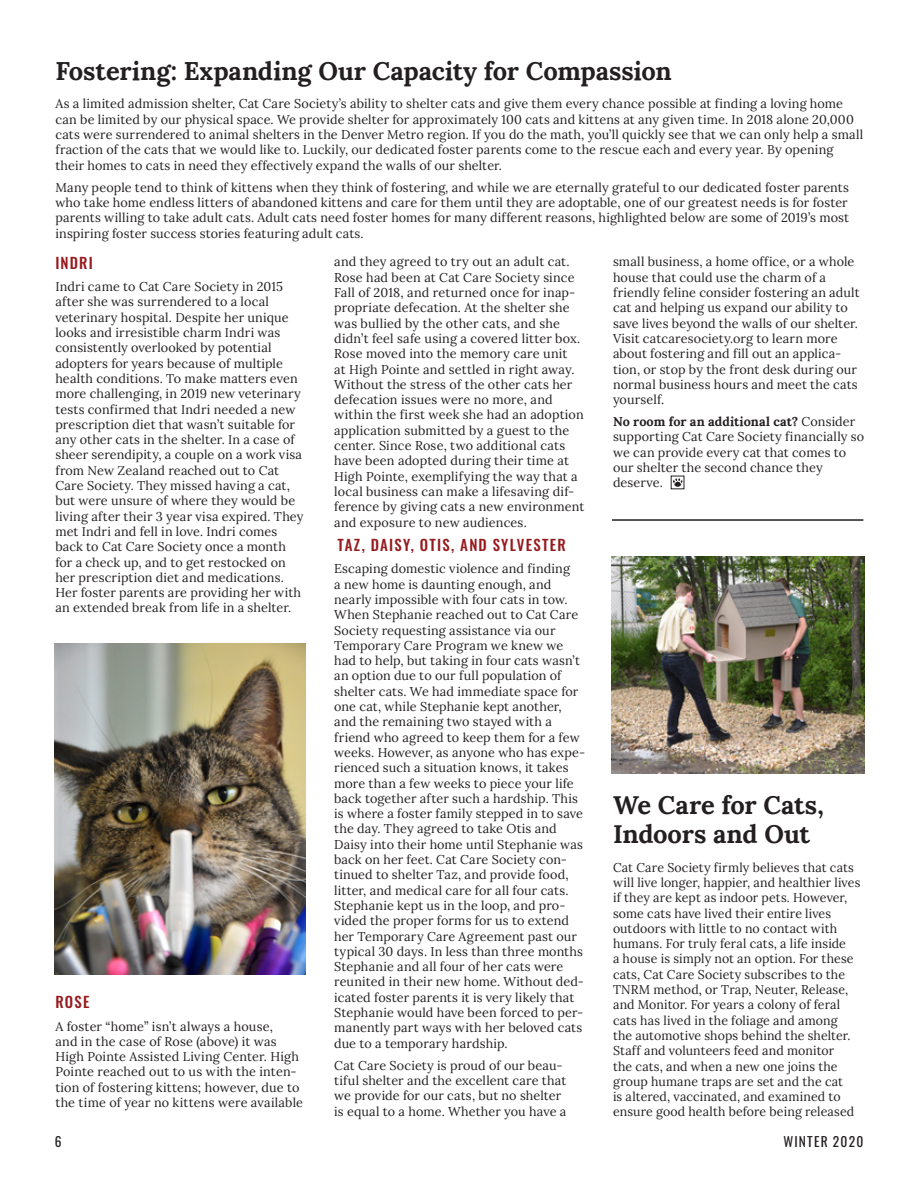
<style>
.page{position:relative;width:918px;height:1188px;background:#fff}
.page>*{position:absolute;margin:0;border:0;box-sizing:border-box;transform-origin:0 0}
.head_no_rule{font:700 25.5px/28.5px "Lora";letter-spacing:-.005em;color:#231f20}
.body_-_lora{font:500 15px "Oswald";letter-spacing:.09em;color:#961a1e}
.subhead{font:500 15px "Oswald";letter-spacing:.08em;color:#961a1e}
.t1{font:13.5px "Oswald";letter-spacing:.09em;color:#231f20}
.body_-_lora-2{font:12.75px/15.3px "Lora";letter-spacing:.01em;color:#231f20}
.subhead-2{font:12.75px/15.3px "Lora";letter-spacing:.01em;color:#231f20}
.s1{font-weight:700}
</style>
<div class="page">
<div style="left:674px;top:481px;width:7px;height:6px;background:#231f20;border-radius:50%"></div>
<svg style="left:673px;top:478px;width:9px;height:6px"></svg>
<img style="left:54px;top:644px;width:251px;height:331px">
<img style="left:612px;top:556px;width:252px;height:217px">
<hr style="left:612px;top:519px;width:251px;height:2px;background:#231f20">
<p class="head_no_rule" style="left:55px;top:54px;width:618px">Fostering: Expanding Our Capacity for Compassion</p>
<p class="body_-_lora-2" style="left:55px;top:95px;width:809px">As a limited admission shelter, Cat Care Society’s ability to shelter cats and give them every chance possible at finding a loving home can be limited by our physical space. We provide shelter for approximately 100 cats and kittens at any given time. In 2018 alone 20,000 cats were surrendered to animal shelters in the Denver Metro region. If you do the math, you’ll quickly see that we can only help a small fraction of the cats that we would like to. Luckily, our dedicated foster parents come to the rescue each and every year. By opening their homes to cats in need they effectively expand the walls of our shelter.</p>
<p class="body_-_lora-2" style="left:55px;top:179px;width:795px;text-align:justify">Many people tend to think of kittens when they think of fostering, and while we are eternally grateful to our dedicated foster parents who take home endless litters of abandoned kittens and care for them until they are adoptable, one of our greatest needs is for foster parents willing to take adult cats. Adult cats need foster homes for many different reasons, highlighted below are some of 2019’s most inspiring foster success stories featuring adult cats.</p>
<p class="subhead" style="left:55px;top:255px;width:39px">INDRI</p>
<p class="subhead-2" style="left:55px;top:278px;width:250px">Indri came to Cat Care Society in 2015 after she was surrendered to a local veterinary hospital. Despite her unique looks and irresistible charm Indri was consistently overlooked by potential adopters for years because of multiple health conditions. To make matters even more challenging, in 2019 new veterinary tests confirmed that Indri needed a new prescription diet that wasn’t suitable for any other cats in the shelter. In a case of sheer serendipity, a couple on a work visa from New Zealand reached out to Cat Care Society. They missed having a cat, but were unsure of where they would be living after their 3 year visa expired. They met Indri and fell in love. Indri comes back to Cat Care Society once a month for a check up, and to get restocked on her prescription diet and medications.<br>Her foster parents are providing her with an extended break from life in a shelter.</p>
<p class="body_-_lora-2" style="left:613px;top:253px;width:248px">small business, a home office, or a whole house that could use the charm of a friendly feline consider fostering an adult cat and helping us expand our ability to save lives beyond the walls of our shelter.<br>Visit catcaresociety.org to learn more about fostering and fill out an applica&shy;tion, or stop by the front desk during our normal business hours and meet the cats yourself.</p>
<p class="body_-_lora-2" style="left:613px;top:413px;width:253px"><span class="s1">No room for an additional cat?</span> Consider supporting Cat Care Society financially so we can provide every cat that comes to our shelter the second chance they deserve.</p>
<p class="body_-_lora-2" style="left:334px;top:253px;width:252px">and they agreed to try out an adult cat.<br>Rose had been at Cat Care Society since Fall of 2018, and returned once for inap&shy;propriate defecation. At the shelter she was bullied by the other cats, and she didn’t feel safe using a covered litter box.<br>Rose moved into the memory care unit<br>at High Pointe and settled in right away.<br>Without the stress of the other cats her defecation issues were no more, and within the first week she had an adoption application submitted by a guest to the center. Since Rose, two additional cats have been adopted during their time at High Pointe, exemplifying the way that a local business can make a lifesaving dif&shy;ference by giving cats a new environment and exposure to new audiences.</p>
<p class="body_-_lora" style="left:338px;top:537px;width:230px">TAZ, DAISY, OTIS, AND SYLVESTER</p>
<p class="body_-_lora-2" style="left:334px;top:560px;width:253px">Escaping domestic violence and finding<br>a new home is daunting enough, and nearly impossible with four cats in tow.<br>When Stephanie reached out to Cat Care Society requesting assistance via our Temporary Care Program we knew we had to help, but taking in four cats wasn’t an option due to our full population of shelter cats. We had immediate space for one cat, while Stephanie kept another, and the remaining two stayed with a friend who agreed to keep them for a few weeks. However, as anyone who has expe&shy;rienced such a situation knows, it takes more than a few weeks to piece your life back together after such a hardship. This is where a foster family stepped in to save the day. They agreed to take Otis and Daisy into their home until Stephanie was back on her feet. Cat Care Society con&shy;tinued to shelter Taz, and provide food, litter, and medical care for all four cats.<br>Stephanie kept us in the loop, and pro&shy;vided the proper forms for us to extend her Temporary Care Agreement past our typical 30 days. In less than three months Stephanie and all four of her cats were reunited in their new home. Without ded&shy;icated foster parents it is very likely that Stephanie would have been forced to per&shy;manently part ways with her beloved cats due to a temporary hardship.</p>
<p class="body_-_lora-2" style="left:334px;top:1057px;width:234px">Cat Care Society is proud of our beau&shy;tiful shelter and the excellent care that we provide for our cats, but no shelter is equal to a home. Whether you have a</p>
<p class="head_no_rule" style="left:613px;top:788px;width:212px">We Care for Cats,<br>Indoors and Out</p>
<p class="body_-_lora-2" style="left:613px;top:859px;width:249px">Cat Care Society firmly believes that cats will live longer, happier, and healthier lives if they are kept as indoor pets. However, some cats have lived their entire lives outdoors with little to no contact with humans. For truly feral cats, a life inside<br>a house is simply not an option. For these cats, Cat Care Society subscribes to the TNRM method, or Trap, Neuter, Release, and Monitor. For years a colony of feral cats has lived in the foliage and among<br>the automotive shops behind the shelter.<br>Staff and volunteers feed and monitor<br>the cats, and when a new one joins the group humane traps are set and the cat<br>is altered, vaccinated, and examined to ensure good health before being released</p>
<p class="subhead" style="left:55px;top:995px;width:36px">ROSE</p>
<p class="body_-_lora-2" style="left:55px;top:1017px;width:249px">A foster “home” isn’t always a house,<br>and in the case of Rose (above) it was High Pointe Assisted Living Center. High Pointe reached out to us with the inten&shy;tion of fostering kittens; however, due to the time of year no kittens were available</p>
<p class="t1" style="left:55px;top:1130px;width:8px">6</p>
<p class="t1" style="left:783px;top:1130px;width:81px">WINTER 2020</p>
</div>
